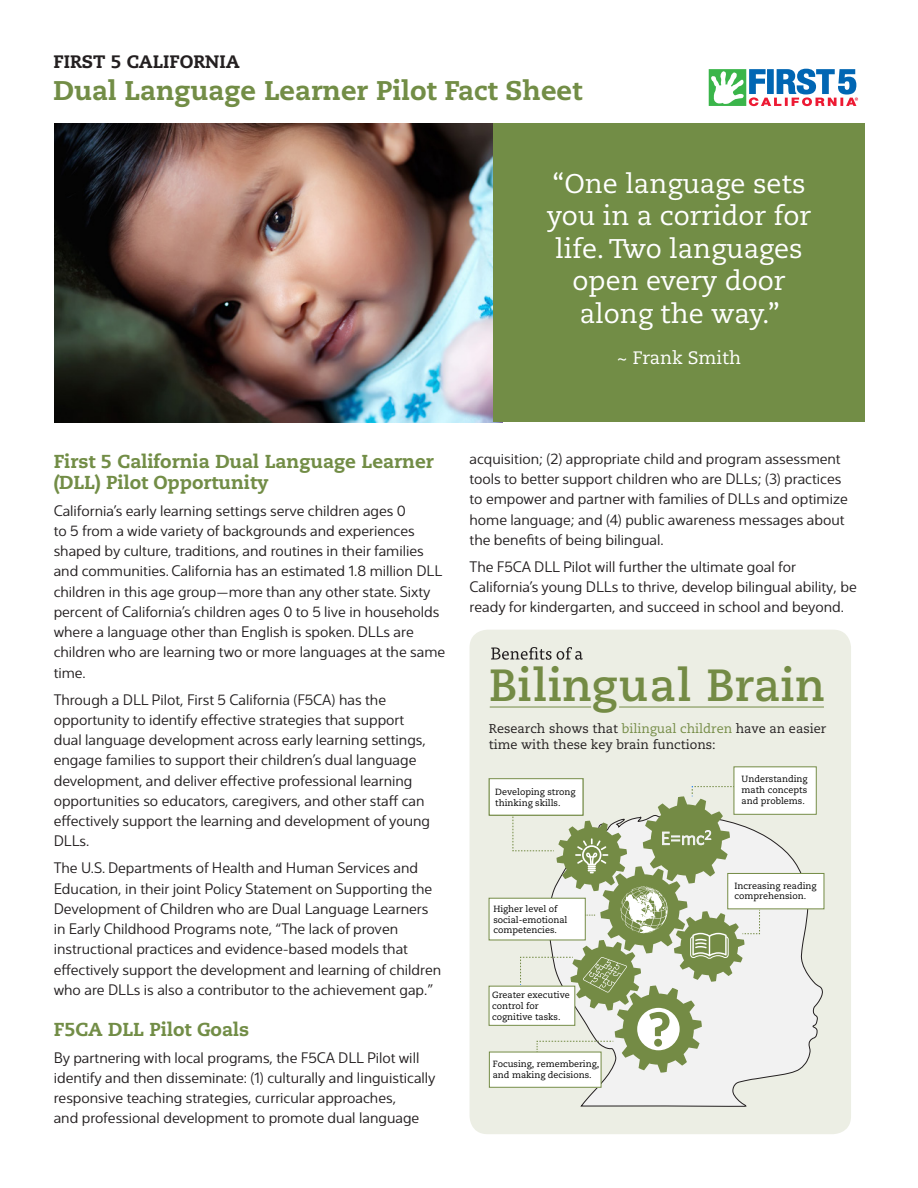
<style>
.page{position:relative;width:918px;height:1188px;background:#fff}
.page>*{position:absolute;margin:0;border:0;box-sizing:border-box;transform-origin:0 0}
.t1{font:700 45px "Caecilia";color:#748b45}
.t2{font:27px/32.4px "Caecilia";color:#fff;text-align:center}
.t3{font:800 27px "Caecilia";color:#728d46}
.t4{font:800 18.75px/20.7px "Caecilia";color:#728d46}
.t5{font:800 18px "Caecilia";color:#231f20}
.t6{font:18px "Caecilia";color:#fff}
.t7{font:15px/20.2px "Interval Next";color:#231f20}
.t8{font:12.75px/16.5px "Caecilia";color:#231f20}
.t9{font:9px/10.8px "Caecilia";color:#000}
.s1{color:#748b45}
</style>
<div class="page">
<div style="left:470px;top:630px;width:381px;height:504px;background:#eceee4;border-radius:18px"></div>
<svg style="left:709px;top:69px;width:149px;height:37px"></svg>
<img style="left:55px;top:124px;width:438px;height:298px">
<div style="left:493px;top:124px;width:372px;height:298px;background:#728d46"></div>
<svg style="left:580px;top:833px;width:244px;height:274px"></svg>
<div style="left:489px;top:898px;width:96px;height:42px;background:#fff"></div>
<div style="left:728px;top:873px;width:96px;height:36px;background:#fff"></div>
<div style="left:727px;top:873px;width:97px;height:36px;border:1px solid #748b45"></div>
<div style="left:734px;top:767px;width:82px;height:47px;background:#fff"></div>
<div style="left:734px;top:766px;width:83px;height:49px;border:1px solid #748b45"></div>
<div style="left:489px;top:986px;width:86px;height:39px;background:#fff"></div>
<div style="left:489px;top:986px;width:86px;height:40px;border:1px solid #748b45"></div>
<div style="left:489px;top:1052px;width:112px;height:35px;background:#fff"></div>
<div style="left:489px;top:1052px;width:112px;height:36px;border:1px solid #748b45"></div>
<svg style="left:512px;top:786px;width:248px;height:287px"></svg>
<div style="left:489px;top:779px;width:94px;height:36px;background:#fff"></div>
<div style="left:489px;top:778px;width:94px;height:38px;border:1px solid #748b45"></div>
<svg style="left:491px;top:647px;width:92px;height:13px"></svg>
<hr style="left:619px;top:707px;width:205px;height:1px;background:#748b45">
<hr style="left:490px;top:707px;width:101px;height:1px;background:#748b45">
<p class="t5" style="left:54px;top:51px;width:188px">FIRST 5 CALIFORNIA</p>
<h2 class="t3" style="left:54px;top:74px;width:530px">Dual Language Learner Pilot Fact Sheet</h2>
<h2 class="t2" style="left:547px;top:168px;width:266px">“One language sets you in a corridor for life. Two languages open every door along the way.”</h2>
<p class="t6" style="left:617px;top:348px;width:126px">~ Frank Smith</p>
<p class="t4" style="left:54px;top:451px;width:382px">First 5 California Dual Language Learner (DLL) Pilot Opportunity</p>
<p class="t7" style="left:54px;top:499px;width:393px">California’s early learning settings serve children ages 0<br>to 5 from a wide variety of backgrounds and experiences shaped by culture, traditions, and routines in their families and communities. California has an estimated 1.8 million DLL children in this age group—more than any other state. Sixty percent of California’s children ages 0 to 5 live in households where a language other than English is spoken. DLLs are children who are learning two or more languages at the same time.</p>
<p class="t7" style="left:54px;top:688px;width:378px">Through a DLL Pilot, First 5 California (F5CA) has the opportunity to identify effective strategies that support dual language development across early learning settings, engage families to support their children’s dual language development, and deliver effective professional learning opportunities so educators, caregivers, and other staff can effectively support the learning and development of young DLLs.</p>
<p class="t7" style="left:54px;top:857px;width:389px">The U.S. Departments of Health and Human Services and Education, in their joint Policy Statement on Supporting the Development of Children who are Dual Language Learners in Early Childhood Programs note, “The lack of proven instructional practices and evidence-based models that effectively support the development and learning of children who are DLLs is also a contributor to the achievement gap.”</p>
<p class="t4" style="left:54px;top:1019px;width:197px">F5CA DLL Pilot Goals</p>
<p class="t7" style="left:54px;top:1046px;width:383px">By partnering with local programs, the F5CA DLL Pilot will identify and then disseminate: (1) culturally and linguistically responsive teaching strategies, curricular approaches,<br>and professional development to promote dual language</p>
<p class="t7" style="left:470px;top:447px;width:380px">acquisition; (2) appropriate child and program assessment tools to better support children who are DLLs; (3) practices to empower and partner with families of DLLs and optimize home language; and (4) public awareness messages about the benefits of being bilingual.</p>
<p class="t7" style="left:470px;top:555px;width:389px">The F5CA DLL Pilot will further the ultimate goal for<br>California’s young DLLs to thrive, develop bilingual ability, be ready for kindergarten, and succeed in school and beyond.</p>
<h1 class="t1" style="left:489px;top:659px;width:337px">Bilingual Brain</h1>
<p class="t8" style="left:489px;top:721px;width:339px">Research shows that <span class="s1">bilingual children</span> have an easier time with these key brain functions:</p>
<p class="t9" style="left:495px;top:787px;width:82px">Developing strong thinking skills.</p>
<p class="t9" style="left:493px;top:903px;width:76px">Higher level of social-emotional competencies.</p>
<p class="t9" style="left:492px;top:990px;width:79px">Greater executive control for cognitive tasks.</p>
<p class="t9" style="left:493px;top:1059px;width:108px">Focusing, remembering, and making decisions.</p>
<p class="t9" style="left:742px;top:774px;width:68px;text-align:justify">Understanding math concepts and problems.</p>
<p class="t9" style="left:734px;top:880px;width:84px">Increasing reading comprehension.</p>
</div>
